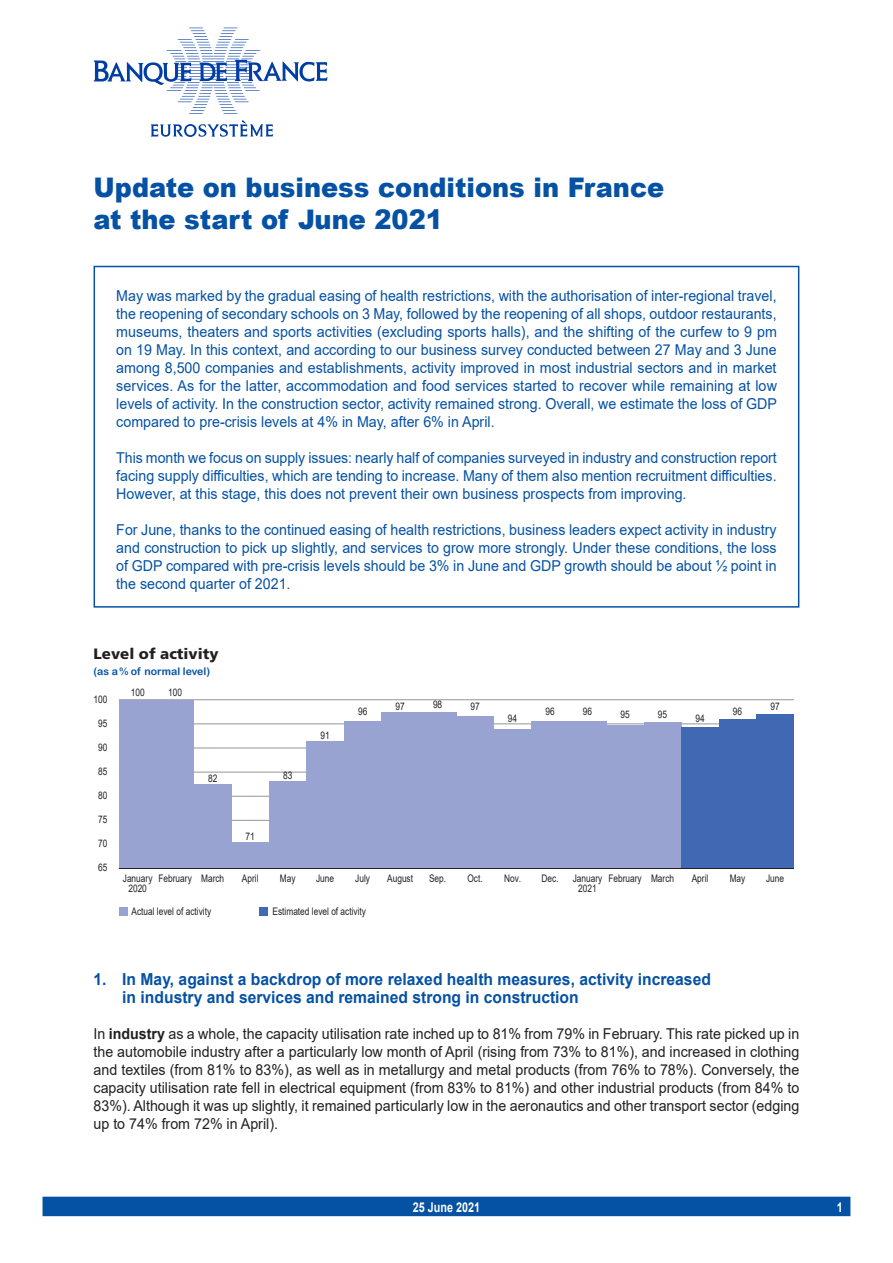
<style>
.page{position:relative;width:893px;height:1263px;background:#fff}
.page>*{position:absolute;margin:0;border:0;box-sizing:border-box;transform-origin:0 0}
.t1{font:900 27px/32.4px "Arial";color:#0551a4;scale:.95 1}
.t2{font:700 16.5px/18px "Arial";color:#0551a4;scale:.95 1}
.t3{font:15px/18px "Arial";color:#0551a4;text-align:justify;scale:.95 1}
.t4{font:15px/18px "Arial";color:#231f20;text-align:justify;scale:.95 1}
.t5{font:900 15px "Frutiger LT Std";color:#231f20}
.t6{font:700 13.5px "Arial";color:#fff;scale:.8 1}
.t7{font:10.5px "Arial Rounded MT Bold";color:#0551a4}
.t8{font:10.35px/10.4px "Arial";color:#231f20;text-align:center;scale:.8 1}
.s1{font-weight:700}
</style>
<div class="page">
<div style="left:43px;top:1197px;width:807px;height:19px;background:#0551a4"></div>
<svg style="left:94px;top:28px;width:233px;height:86px"></svg>
<svg style="left:151px;top:120px;width:122px;height:17px"></svg>
<div style="left:94px;top:266px;width:705px;height:342px;border:2px solid #0551a4"></div>
<hr style="left:119px;top:699px;width:675px;height:1px;background:#939598">
<hr style="left:119px;top:724px;width:675px;height:1px;background:#939598">
<hr style="left:119px;top:748px;width:675px;height:1px;background:#939598">
<hr style="left:119px;top:772px;width:675px;height:1px;background:#939598">
<hr style="left:119px;top:796px;width:675px;height:1px;background:#939598">
<hr style="left:119px;top:820px;width:675px;height:1px;background:#939598">
<div style="left:231px;top:842px;width:38px;height:26px;background:#98a3d2"></div>
<div style="left:194px;top:784px;width:38px;height:84px;background:#98a3d2"></div>
<div style="left:269px;top:781px;width:38px;height:87px;background:#98a3d2"></div>
<div style="left:306px;top:741px;width:38px;height:127px;background:#98a3d2"></div>
<div style="left:494px;top:729px;width:37px;height:139px;background:#98a3d2"></div>
<div style="left:606px;top:725px;width:38px;height:143px;background:#98a3d2"></div>
<div style="left:644px;top:722px;width:37px;height:146px;background:#98a3d2"></div>
<div style="left:531px;top:721px;width:38px;height:147px;background:#98a3d2"></div>
<div style="left:569px;top:721px;width:37px;height:147px;background:#98a3d2"></div>
<div style="left:344px;top:721px;width:38px;height:147px;background:#98a3d2"></div>
<div style="left:456px;top:715px;width:38px;height:153px;background:#98a3d2"></div>
<div style="left:381px;top:712px;width:38px;height:156px;background:#98a3d2"></div>
<div style="left:419px;top:712px;width:37px;height:156px;background:#98a3d2"></div>
<div style="left:119px;top:700px;width:38px;height:168px;background:#98a3d2"></div>
<div style="left:156px;top:700px;width:38px;height:168px;background:#98a3d2"></div>
<div style="left:756px;top:714px;width:38px;height:154px;background:#4168b2"></div>
<div style="left:719px;top:719px;width:37px;height:149px;background:#4168b2"></div>
<div style="left:681px;top:727px;width:38px;height:141px;background:#4168b2"></div>
<div style="left:119px;top:907px;width:8px;height:9px;background:#98a3d2"></div>
<div style="left:259px;top:907px;width:9px;height:9px;background:#4168b2"></div>
<hr style="left:119px;top:868px;width:675px;height:1px;background:#231f20">
<h1 class="t1" style="left:94px;top:170px;width:602px">Update on business conditions in France at the start of June 2021</h1>
<p class="t3" style="left:116px;top:287px;width:697px">May was marked by the gradual easing of health restrictions, with the authorisation of inter‑regional travel, the reopening of secondary schools on 3 May, followed by the reopening of all shops, outdoor restaurants, museums, theaters and sports activities (excluding sports halls), and the shifting of the curfew to 9 pm on 19 May. In this context, and according to our business survey conducted between 27 May and 3 June among 8,500 companies and establishments, activity improved in most industrial sectors and in market services. As for the latter, accommodation and food services started to recover while remaining at low levels of activity. In the construction sector, activity remained strong. Overall, we estimate the loss of GDP compared to pre‑crisis levels at 4% in May, after 6% in April.</p>
<p class="t3" style="left:116px;top:449px;width:697px">This month we focus on supply issues: nearly half of companies surveyed in industry and construction report facing supply difficulties, which are tending to increase. Many of them also mention recruitment difficulties.<br>However, at this stage, this does not prevent their own business prospects from improving.</p>
<p class="t3" style="left:116px;top:521px;width:697px">For June, thanks to the continued easing of health restrictions, business leaders expect activity in industry and construction to pick up slightly, and services to grow more strongly. Under these conditions, the loss of GDP compared with pre‑crisis levels should be 3% in June and GDP growth should be about ½ point in the second quarter of 2021.</p>
<p class="t5" style="left:94px;top:644px;width:127px">Level of activity</p>
<p class="t7" style="left:94px;top:665px;width:118px">(as a% of normal level)</p>
<p class="t8" style="left:94px;top:694px;width:19px">100</p>
<p class="t8" style="left:98px;top:718px;width:13px">95</p>
<p class="t8" style="left:98px;top:742px;width:13px">90</p>
<p class="t8" style="left:98px;top:766px;width:13px">85</p>
<p class="t8" style="left:98px;top:790px;width:13px">80</p>
<p class="t8" style="left:98px;top:814px;width:13px">75</p>
<p class="t8" style="left:98px;top:838px;width:13px">70</p>
<p class="t8" style="left:98px;top:862px;width:13px">65</p>
<p class="t8" style="left:131px;top:687px;width:19px">100</p>
<p class="t8" style="left:168px;top:687px;width:19px">100</p>
<p class="t8" style="left:208px;top:773px;width:13px">82</p>
<p class="t8" style="left:246px;top:831px;width:13px">71</p>
<p class="t8" style="left:283px;top:770px;width:13px">83</p>
<p class="t8" style="left:321px;top:730px;width:13px">91</p>
<p class="t8" style="left:358px;top:706px;width:13px">96</p>
<p class="t8" style="left:123px;top:873px;width:39px">January<br>2020</p>
<p class="t8" style="left:132px;top:906px;width:101px">Actual level of activity</p>
<p class="t8" style="left:272px;top:906px;width:118px">Estimated level of activity</p>
<p class="t8" style="left:158px;top:873px;width:43px">February</p>
<p class="t8" style="left:201px;top:873px;width:30px">March</p>
<p class="t8" style="left:242px;top:873px;width:22px">April</p>
<p class="t8" style="left:280px;top:873px;width:21px">May</p>
<p class="t8" style="left:316px;top:873px;width:24px">June</p>
<p class="t8" style="left:355px;top:873px;width:20px">July</p>
<p class="t8" style="left:395px;top:701px;width:13px">97</p>
<p class="t8" style="left:433px;top:699px;width:13px">98</p>
<p class="t8" style="left:387px;top:873px;width:34px">August</p>
<p class="t8" style="left:429px;top:873px;width:23px">Sep.</p>
<p class="t8" style="left:470px;top:701px;width:13px">97</p>
<p class="t8" style="left:467px;top:873px;width:21px">Oct.</p>
<p class="t8" style="left:508px;top:713px;width:13px">94</p>
<p class="t8" style="left:545px;top:706px;width:13px">96</p>
<p class="t8" style="left:583px;top:706px;width:13px">96</p>
<p class="t8" style="left:620px;top:709px;width:13px">95</p>
<p class="t8" style="left:658px;top:709px;width:13px">95</p>
<p class="t8" style="left:695px;top:713px;width:13px">94</p>
<p class="t8" style="left:733px;top:706px;width:13px">96</p>
<p class="t8" style="left:770px;top:701px;width:13px">97</p>
<p class="t8" style="left:504px;top:873px;width:23px">Nov.</p>
<p class="t8" style="left:541px;top:873px;width:23px">Dec.</p>
<p class="t8" style="left:573px;top:873px;width:39px">January<br>2021</p>
<p class="t8" style="left:608px;top:873px;width:43px">February</p>
<p class="t8" style="left:651px;top:873px;width:30px">March</p>
<p class="t8" style="left:692px;top:873px;width:22px">April</p>
<p class="t8" style="left:730px;top:873px;width:21px">May</p>
<p class="t8" style="left:766px;top:873px;width:24px">June</p>
<p class="t2" style="left:122px;top:970px;width:621px;text-indent:-29px">1. In May, against a backdrop of more relaxed health measures, activity increased in industry and services and remained strong in construction</p>
<p class="t4" style="left:94px;top:1025px;width:744px">In <span class="s1">industry</span> as a whole, the capacity utilisation rate inched up to 81% from 79% in February. This rate picked up in the automobile industry after a particularly low month of April (rising from 73% to 81%), and increased in clothing and textiles (from 81% to 83%), as well as in metallurgy and metal products (from 76% to 78%). Conversely, the capacity utilisation rate fell in electrical equipment (from 83% to 81%) and other industrial products (from 84% to 83%). Although it was up slightly, it remained particularly low in the aeronautics and other transport sector (edging up to 74% from 72% in April).</p>
<p class="t6" style="left:413px;top:1197px;width:86px">25 June 2021</p>
<p class="t6" style="left:837px;top:1197px;width:9px">1</p>
</div>
